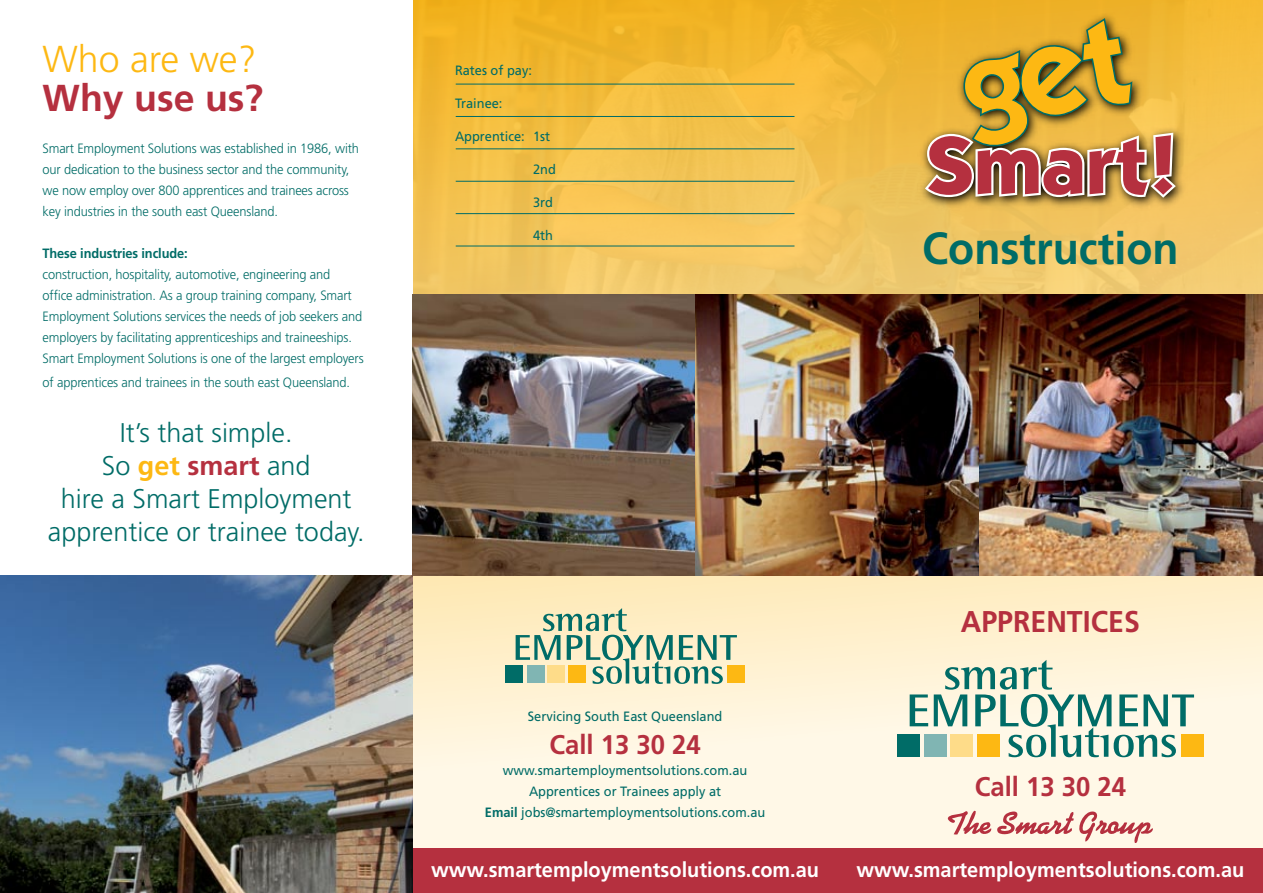
<style>
.page{position:relative;width:1263px;height:893px;background:#fff}
.page>*{position:absolute;margin:0;border:0;box-sizing:border-box;transform-origin:0 0}
.t1{font:700 45px "Frutiger";color:#006c67;scale:.95 1}
.t2{font:300 37.5px "Frutiger CE";color:#fdb813}
.t3{font:700 37.5px "Frutiger CE";color:#b5303f}
.t4{font:700 30px "Frutiger";color:#b5303f;scale:.95 1}
.t5{font:300 27px/33px "Frutiger CE";color:#006c67;text-align:center}
.t6{font:700 27px "Frutiger";color:#b5303f;scale:.95 1}
.t7{font:700 21px "Frutiger";color:#fff;scale:.95 1}
.t8{font:300 13.5px/21px "Frutiger";letter-spacing:-.01em;color:#006c67;scale:.95 1}
.t9{font:13.5px/21px "Frutiger CE";color:#006c67;text-align:center;scale:.95 1}
.t10{font:700 13.5px "Frutiger CE";letter-spacing:-.01em;color:#006c67;scale:.95 1}
.s1{font-weight:700;color:#fdb813}
.s2{font-weight:700;color:#b5303f}
.s3{font-weight:700}
</style>
<div class="page">
<svg style="left:413px;top:575px;width:850px;height:273px"></svg>
<img style="left:413px;top:0;width:850px;height:295px">
<svg style="left:917px;top:11px;width:270px;height:199px"></svg>
<svg style="left:925px;top:18px;width:251px;height:180px"></svg>
<svg style="left:910px;top:694px;width:18px;height:32px"></svg>
<svg style="left:934px;top:660px;width:260px;height:97px"></svg>
<div style="left:897px;top:734px;width:22px;height:22px;background:#006c67"></div>
<div style="left:924px;top:734px;width:22px;height:22px;background:#80b5b3"></div>
<div style="left:950px;top:734px;width:22px;height:22px;background:#fedc89"></div>
<div style="left:977px;top:734px;width:22px;height:22px;background:#fdb813"></div>
<div style="left:1181px;top:734px;width:23px;height:22px;background:#fdb813"></div>
<svg style="left:948px;top:810px;width:205px;height:33px"></svg>
<div style="left:412px;top:848px;width:851px;height:45px;background:#b5303f"></div>
<img style="left:412px;top:295px;width:851px;height:280px">
<hr style="left:456px;top:84px;width:338px;height:1px;background:#006c67">
<hr style="left:456px;top:116px;width:338px;height:1px;background:#006c67">
<hr style="left:456px;top:149px;width:338px;height:1px;background:#006c67">
<hr style="left:456px;top:181px;width:338px;height:1px;background:#006c67">
<hr style="left:456px;top:213px;width:338px;height:1px;background:#006c67">
<hr style="left:456px;top:246px;width:338px;height:1px;background:#006c67">
<img style="left:0;top:575px;width:412px;height:318px">
<svg style="left:516px;top:608px;width:221px;height:76px"></svg>
<div style="left:506px;top:666px;width:17px;height:17px;background:#006c67"></div>
<div style="left:527px;top:666px;width:17px;height:17px;background:#80b5b3"></div>
<div style="left:547px;top:666px;width:17px;height:17px;background:#fedc89"></div>
<div style="left:568px;top:666px;width:17px;height:17px;background:#fdb813"></div>
<div style="left:727px;top:666px;width:17px;height:17px;background:#fdb813"></div>
<h2 class="t2" style="left:43px;top:37px;width:215px">Who are we?</h2>
<h2 class="t3" style="left:43px;top:75px;width:222px">Why use us?</h2>
<p class="t8" style="left:43px;top:138px;width:335px">Smart Employment Solutions was established in 1986, with our dedication to the business sector and the community, we now employ over 800 apprentices and trainees across key industries in the south east Queensland.</p>
<p class="t10" style="left:43px;top:245px;width:154px">These industries include:</p>
<p class="t8" style="left:43px;top:264px;width:340px">construction, hospitality, automotive, engineering and office administration. As a group training company, Smart Employment Solutions services the needs of job seekers and employers by facilitating apprenticeships and traineeships.<br>Smart Employment Solutions is one of the largest employers</p>
<p class="t8" style="left:43px;top:372px;width:325px">of apprentices and trainees in the south east Queensland.</p>
<h3 class="t5" style="left:48px;top:416px;width:318px">It’s that simple.<br>So <span class="s1">get</span> <span class="s2">smart</span> and<br>hire a Smart Employment apprentice or trainee today.</h3>
<p class="t9" style="left:455px;top:60px;width:83px">Rates of pay:</p>
<p class="t9" style="left:455px;top:93px;width:52px">Trainee:</p>
<p class="t9" style="left:455px;top:126px;width:102px">Apprentice: 1st</p>
<p class="t9" style="left:533px;top:159px;width:26px">2nd</p>
<p class="t9" style="left:533px;top:192px;width:23px">3rd</p>
<p class="t9" style="left:533px;top:225px;width:23px">4th</p>
<h1 class="t1" style="left:922px;top:222px;width:271px">Construction</h1>
<p class="t9" style="left:528px;top:706px;width:206px">Servicing South East Queensland</p>
<h3 class="t6" style="left:549px;top:729px;width:161px">Call 13 30 24</h3>
<p class="t9" style="left:485px;top:760px;width:297px">www.smartemploymentsolutions.com.au<br>Apprentices or Trainees apply at<br><span class="s3">Email</span> jobs@smartemploymentsolutions.com.au</p>
<h3 class="t7" style="left:431px;top:857px;width:410px">www.smartemploymentsolutions.com.au</h3>
<h3 class="t4" style="left:961px;top:604px;width:190px">APPRENTICES</h3>
<h3 class="t6" style="left:975px;top:771px;width:161px">Call 13 30 24</h3>
<h3 class="t7" style="left:856px;top:857px;width:410px">www.smartemploymentsolutions.com.au</h3>
</div>
